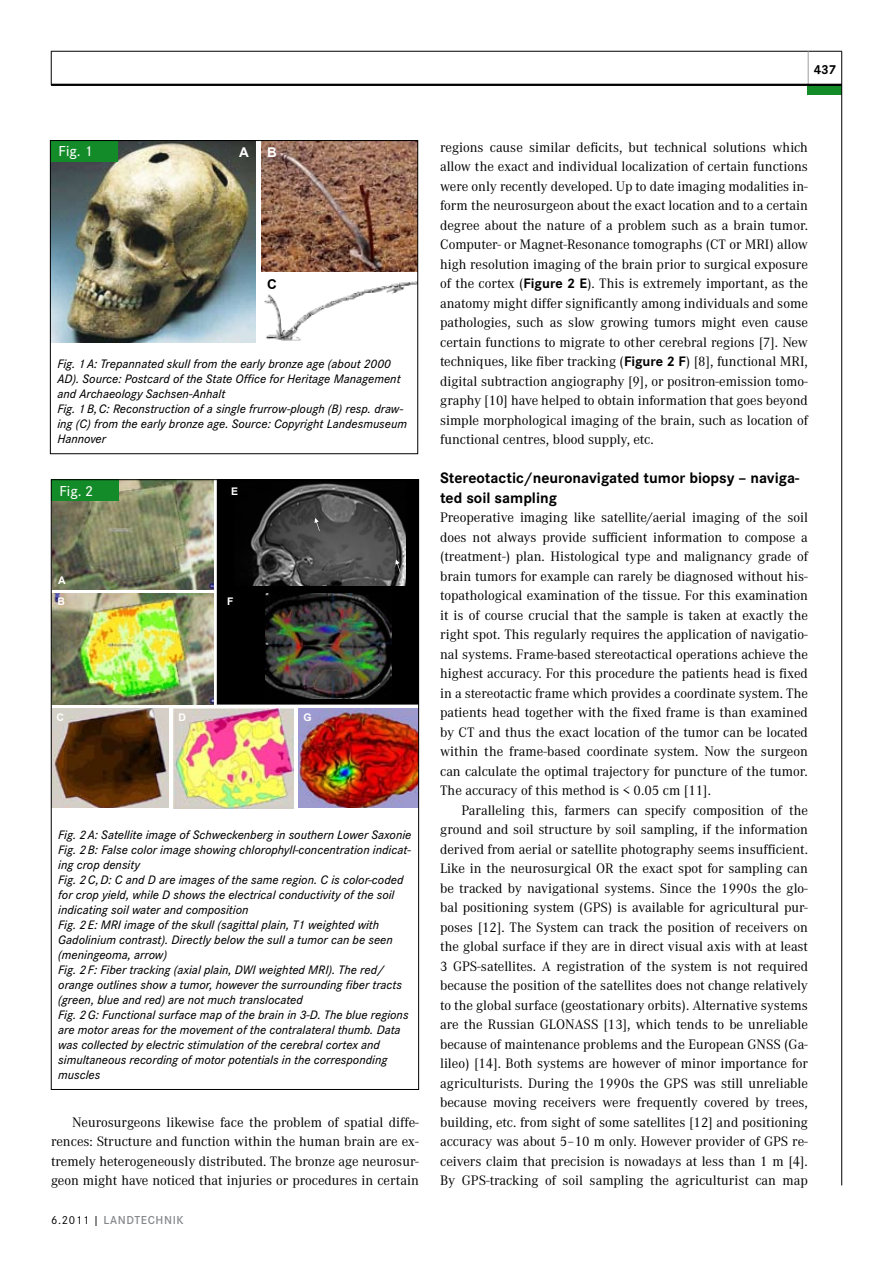
<style>
.page{position:relative;width:893px;height:1263px;background:#fff}
.page>*{position:absolute;margin:0;border:0;box-sizing:border-box;transform-origin:0 0}
.t1{font:700 15.75px/19.5px "Corporate S";color:#000}
.t2{font:500 15px "Corporate S";color:#fff}
.t3{font:14.25px/19.5px "Corporate A";color:#000;text-align:justify}
.t4{font:700 13.5px "Corporate S";color:#000}
.t5{font:700 13.5px "Arial";color:#fff}
.t6{font:700 13.5px "Arial";color:#000}
.t7{font:italic 500 12.75px/15px "Corporate S";color:#000}
.t8{font:600 12px "Corporate S";letter-spacing:.05em;color:#87888a}
.t9{font:700 10.5px "Arial";color:#fff}
.s1{font-weight:400;color:#000}
.s2{font-family:"Corporate S";font-weight:700}
</style>
<div class="page">
<hr style="left:51px;top:51px;width:1px;height:34px;background:#000">
<hr style="left:51px;top:51px;width:791px;height:1px;background:#000">
<hr style="left:808px;top:51px;width:1px;height:34px;background:#9c9d9f">
<div style="left:808px;top:85px;width:34px;height:10px;background:#148b29"></div>
<hr style="left:841px;top:51px;width:1px;height:1134px;background:#000">
<hr style="left:51px;top:84px;width:791px;height:2px;background:#000">
<img style="left:262px;top:142px;width:154px;height:130px">
<img style="left:52px;top:142px;width:203px;height:201px">
<img style="left:264px;top:281px;width:152px;height:60px">
<div style="left:50px;top:140px;width:67px;height:21px;background:#148b29"></div>
<div style="left:50px;top:140px;width:368px;height:314px;border:1px solid #000"></div>
<svg style="left:53px;top:481px;width:364px;height:327px"></svg>
<div style="left:217px;top:481px;width:200px;height:223px;background:#000"></div>
<img style="left:266px;top:593px;width:125px;height:106px">
<img style="left:234px;top:481px;width:171px;height:104px">
<img style="left:298px;top:708px;width:119px;height:100px">
<svg style="left:314px;top:518px;width:6px;height:13px"></svg>
<svg style="left:395px;top:559px;width:5px;height:13px"></svg>
<img style="left:53px;top:708px;width:115px;height:100px">
<img style="left:53px;top:593px;width:160px;height:111px">
<img style="left:53px;top:481px;width:160px;height:108px">
<img style="left:173px;top:708px;width:121px;height:100px">
<div style="left:51px;top:479px;width:67px;height:21px;background:#148b29"></div>
<p class="t4" style="left:814px;top:61px;width:24px">437</p>
<p class="t2" style="left:59px;top:143px;width:35px">Fig. 1</p>
<p class="t5" style="left:239px;top:143px;width:11px">A</p>
<p class="t5" style="left:56px;top:143px;width:11px">A</p>
<p class="t5" style="left:267px;top:143px;width:11px">B</p>
<p class="t6" style="left:267px;top:275px;width:11px">C</p>
<p class="t7" style="left:57px;top:357px;width:351px">Fig. 1A: Trepannated skull from the early bronze age (about 2000<br>AD). Source: Postcard of the State Office for Heritage Management and Archaeology Sachsen-Anhalt<br>Fig. 1B,C: Reconstruction of a single frurrow-plough (B) resp. draw&shy;ing (C) from the early bronze age. Source: Copyright Landesmuseum Hannover</p>
<p class="t9" style="left:57px;top:480px;width:9px">A</p>
<p class="t2" style="left:60px;top:482px;width:35px">Fig. 2</p>
<p class="t9" style="left:231px;top:484px;width:8px">E</p>
<p class="t9" style="left:58px;top:573px;width:9px">A</p>
<p class="t9" style="left:57px;top:595px;width:9px">B</p>
<p class="t9" style="left:227px;top:595px;width:8px">F</p>
<p class="t9" style="left:56px;top:710px;width:9px">C</p>
<p class="t9" style="left:179px;top:710px;width:9px">D</p>
<p class="t9" style="left:304px;top:710px;width:10px">G</p>
<p class="t7" style="left:58px;top:827px;width:355px">Fig. 2A: Satellite image of Schweckenberg in southern Lower Saxonie Fig. 2B: False color image showing chlorophyll-concentration indicat&shy;ing crop density<br>Fig. 2C,D: C and D are images of the same region. C is color-coded for crop yield, while D shows the electrical conductivity of the soil indicating soil water and composition<br>Fig. 2E: MRI image of the skull (sagittal plain, T1 weighted with Gadolinium contrast). Directly below the sull a tumor can be seen (meningeoma, arrow)<br>Fig. 2F: Fiber tracking (axial plain, DWI weighted MRI). The red/ orange outlines show a tumor, however the surrounding fiber tracts (green, blue and red) are not much translocated<br>Fig. 2G: Functional surface map of the brain in 3-D. The blue regions are motor areas for the movement of the contralateral thumb. Data was collected by electric stimulation of the cerebral cortex and simultaneous recording of motor potentials in the corresponding muscles</p>
<p class="t3" style="left:51px;top:1112px;width:369px;text-indent:21px">Neurosurgeons likewise face the problem of spatial diffe&shy;rences: Structure and function within the human brain are ex&shy;tremely heterogeneously distributed. The bronze age neurosur&shy;geon might have noticed that injuries or procedures in certain</p>
<p class="t8" style="left:51px;top:1213px;width:134px"><span class="s1">6.2011 |</span> LANDTECHNIK</p>
<p class="t3" style="left:440px;top:138px;width:369px">regions cause similar deficits, but technical solutions which allow the exact and individual localization of certain functions were only recently developed. Up to date imaging modalities in&shy;form the neurosurgeon about the exact location and to a certain degree about the nature of a problem such as a brain tumor.<br>Computer- or Magnet-Resonance tomographs (CT or MRI) allow high resolution imaging of the brain prior to surgical exposure of the cortex (<span class="s2">Figure 2 E</span>). This is extremely important, as the anatomy might differ significantly among individuals and some pathologies, such as slow growing tumors might even cause certain functions to migrate to other cerebral regions [7]. New techniques, like fiber tracking (<span class="s2">Figure 2 F</span>) [8], functional MRI, digital subtraction angiography [9], or positron-emission tomo&shy;graphy [10] have helped to obtain information that goes beyond simple morphological imaging of the brain, such as location of functional centres, blood supply, etc.</p>
<p class="t1" style="left:440px;top:469px;width:361px">Stereotactic/neuronavigated tumor biopsy – naviga&shy;ted soil sampling</p>
<p class="t3" style="left:440px;top:508px;width:369px">Preoperative imaging like satellite/aerial imaging of the soil does not always provide sufficient information to compose a (treatment-) plan. Histological type and malignancy grade of brain tumors for example can rarely be diagnosed without his&shy;topathological examination of the tissue. For this examination it is of course crucial that the sample is taken at exactly the right spot. This regularly requires the application of navigatio&shy;nal systems. Frame-based stereotactical operations achieve the highest accuracy. For this procedure the patients head is fixed in a stereotactic frame which provides a coordinate system. The patients head together with the fixed frame is than examined by CT and thus the exact location of the tumor can be located within the frame-based coordinate system. Now the surgeon can calculate the optimal trajectory for puncture of the tumor.<br>The accuracy of this method is &lt; 0.05 cm [11].</p>
<p class="t3" style="left:440px;top:801px;width:369px;text-indent:21px">Paralleling this, farmers can specify composition of the ground and soil structure by soil sampling, if the information derived from aerial or satellite photography seems insufficient.<br>Like in the neurosurgical OR the exact spot for sampling can be tracked by navigational systems. Since the 1990s the glo&shy;bal positioning system (GPS) is available for agricultural pur&shy;poses [12]. The System can track the position of receivers on the global surface if they are in direct visual axis with at least 3 GPS-satellites. A registration of the system is not required because the position of the satellites does not change relatively to the global surface (geostationary orbits). Alternative systems are the Russian GLONASS [13], which tends to be unreliable because of maintenance problems and the European GNSS (Ga&shy;lileo) [14]. Both systems are however of minor importance for agriculturists. During the 1990s the GPS was still unreliable because moving receivers were frequently covered by trees, building, etc. from sight of some satellites [12] and positioning accuracy was about 5–10 m only. However provider of GPS re&shy;ceivers claim that precision is nowadays at less than 1 m [4].<br>By GPS-tracking of soil sampling the agriculturist can map</p>
</div>
